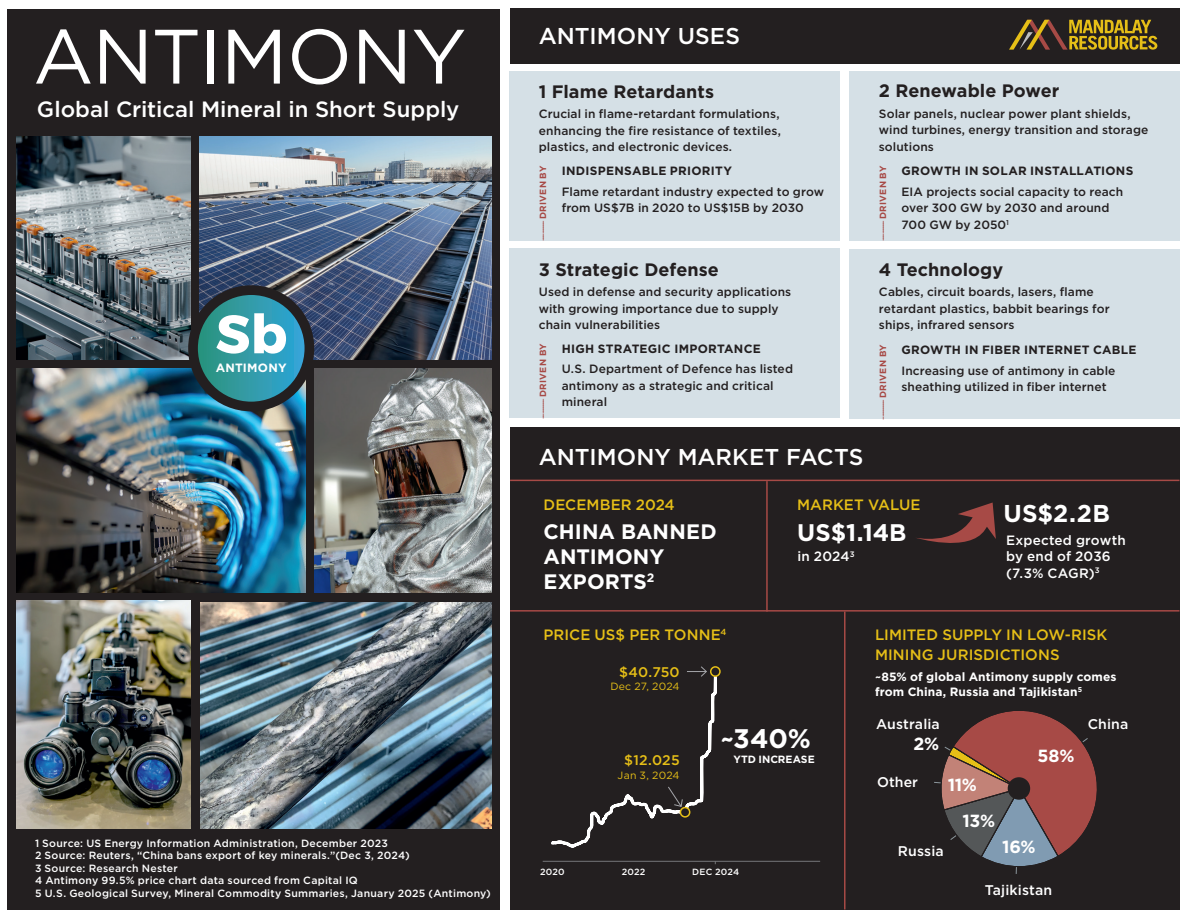
<style>
.page{position:relative;width:1188px;height:918px;background:#fff}
.page>*{position:absolute;margin:0;border:0;box-sizing:border-box;transform-origin:0 0}
.t1{font:76.95px "Gotham";letter-spacing:-.01em;color:#fff}
.t2{font:700 26.85px "Gotham";color:#fff}
.t3{font:700 24.3px "Gotham";color:#fff}
.t4{font:700 24px "Gotham";color:#fff}
.t5{font:500 22.95px "Gotham";letter-spacing:.005em;color:#fff}
.t6{font:500 22.05px "Gotham";color:#fff}
.t7{font:700 20.85px/25px "Gotham";letter-spacing:.005em;color:#fff}
.t8{font:700 18px "Gotham";color:#231f20}
.t9{font:700 17.55px "Gotham";letter-spacing:-.01em;color:#fff}
.t10{font:500 15px/19.5px "Gotham";letter-spacing:.005em;color:#e6bf17}
.t11{font:500 14.1px "Gotham";letter-spacing:.01em;color:#fff}
.t12{font:500 13.95px "Gotham";letter-spacing:.01em;color:#e6bf17}
.t13{font:500 13.5px/16.5px "Gotham";letter-spacing:.01em;color:#fff}
.t14{font:500 12px/16.5px "Gotham";letter-spacing:.005em;color:#231f20}
.t15{font:700 12px "Gotham";letter-spacing:.02em;color:#231f20}
.t16{font:700 12px/14.4px "Gotham";letter-spacing:.01em;color:#fff}
.t17{font:500 10.5px/12.6px "Gotham";letter-spacing:.025em;color:#fff}
.t18{font:10.5px "Gotham";letter-spacing:.02em;color:#e6bf17}
.t19{font:700 10.5px "Gotham";color:#fff}
.t20{font:9px "Gotham";color:#a74a46}
.t21{font:500 9px "Gotham";letter-spacing:.025em;color:#fff}
.s1{font-weight:700}
</style>
<div class="page">
<div style="left:510px;top:427px;width:669px;height:482px;background:#231f20"></div>
<div style="left:849px;top:249px;width:330px;height:170px;background:#d5e0e6"></div>
<div style="left:509px;top:72px;width:330px;height:169px;background:#d5e0e6"></div>
<div style="left:849px;top:72px;width:330px;height:169px;background:#d5e0e6"></div>
<div style="left:509px;top:248px;width:330px;height:169px;background:#d5e0e6"></div>
<svg style="left:934px;top:711px;width:163px;height:163px"></svg>
<div style="left:7px;top:9px;width:493px;height:900px;background:#231f20"></div>
<div style="left:510px;top:9px;width:669px;height:55px;background:#231f20"></div>
<img style="left:16px;top:136px;width:175px;height:224px">
<img style="left:16px;top:368px;width:290px;height:224px">
<img style="left:314px;top:368px;width:178px;height:225px">
<img style="left:199px;top:136px;width:293px;height:224px">
<img style="left:200px;top:602px;width:292px;height:226px">
<svg style="left:1009px;top:20px;width:148px;height:30px"></svg>
<hr style="left:543px;top:861px;width:277px;height:1px;background:#757679">
<hr style="left:766px;top:481px;width:2px;height:131px;background:#a74a46">
<hr style="left:844px;top:612px;width:2px;height:297px;background:#a74a46">
<hr style="left:510px;top:610px;width:669px;height:2px;background:#a74a46">
<hr style="left:510px;top:480px;width:669px;height:1px;background:#a74a46">
<div style="left:188px;top:285px;width:126px;height:126px;background:#231f20;border-radius:50%"></div>
<div style="left:198px;top:295px;width:107px;height:107px;background:linear-gradient(to right,#2c937b,#33a1d4);border-radius:53px"></div>
<svg style="left:216px;top:313px;width:70px;height:41px;background:#a1d2d8"></svg>
<svg style="left:917px;top:503px;width:79px;height:40px"></svg>
<svg style="left:549px;top:479px;width:169px;height:386px"></svg>
<div style="left:680px;top:808px;width:10px;height:9px;background:#231f20;border-radius:50%"></div>
<div style="left:680px;top:807px;width:10px;height:11px;border:2px solid #e6bf17;border-radius:50%"></div>
<div style="left:711px;top:667px;width:9px;height:9px;background:#231f20;border-radius:50%"></div>
<div style="left:710px;top:666px;width:11px;height:11px;border:2px solid #e6bf17;border-radius:50%"></div>
<img style="left:16px;top:601px;width:175px;height:227px">
<div style="left:1008px;top:777px;width:22px;height:23px;background:#231f20;border-radius:50%"></div>
<h1 class="t1" style="left:33px;top:7px;width:435px">ANTIMONY</h1>
<h3 class="t6" style="left:37px;top:95px;width:424px">Global Critical Mineral in Short Supply</h3>
<p class="t16" style="left:216px;top:360px;width:73px">ANTIMONY</p>
<p class="t17" style="left:35px;top:836px;width:457px">1 Source: US Energy Information Administration, December 2023<br>2 Source: Reuters, “China bans export of key minerals.”(Dec 3, 2024)<br>3 Source: Research Nester<br>4 Antimony 99.5% price chart data sourced from Capital IQ<br>5 U.S. Geological Survey, Mineral Commodity Summaries, January 2025 (Antimony)</p>
<h3 class="t5" style="left:539px;top:21px;width:203px">ANTIMONY USES</h3>
<h3 class="t8" style="left:539px;top:79px;width:177px">1 Flame Retardants</h3>
<p class="t14" style="left:539px;top:106px;width:244px;text-align:justify">Crucial in flame-retardant formulations, enhancing the fire resistance of textiles, plastics, and electronic devices.</p>
<h3 class="t8" style="left:879px;top:79px;width:182px">2 Renewable Power</h3>
<p class="t14" style="left:879px;top:105px;width:271px">Solar panels, nuclear power plant shields, wind turbines, energy transition and storage solutions</p>
<p class="t20" style="left:537px;top:241px;width:77px;rotate:-90deg">--------- <span class="s1">D R I V E N B Y</span></p>
<p class="t20" style="left:877px;top:241px;width:77px;rotate:-90deg">--------- <span class="s1">D R I V E N B Y</span></p>
<p class="t15" style="left:562px;top:163px;width:172px">INDISPENSABLE PRIORITY</p>
<p class="t14" style="left:562px;top:183px;width:264px">Flame retardant industry expected to grow from US$7B in 2020 to US$15B by 2030</p>
<p class="t15" style="left:901px;top:163px;width:234px">GROWTH IN SOLAR INSTALLATIONS</p>
<p class="t14" style="left:901px;top:183px;width:223px">EIA projects social capacity to reach over 300 GW by 2030 and around<br>700 GW by 2050<sup>1</sup></p>
<h3 class="t8" style="left:539px;top:257px;width:182px">3 Strategic Defense</h3>
<p class="t14" style="left:539px;top:284px;width:254px">Used in defense and security applications with growing importance due to supply chain vulnerabilities</p>
<p class="t20" style="left:537px;top:419px;width:77px;rotate:-90deg">--------- <span class="s1">D R I V E N B Y</span></p>
<p class="t15" style="left:562px;top:340px;width:200px">HIGH STRATEGIC IMPORTANCE</p>
<p class="t14" style="left:562px;top:361px;width:233px">U.S. Department of Defence has listed antimony as a strategic and critical mineral</p>
<h3 class="t5" style="left:539px;top:441px;width:326px">ANTIMONY MARKET FACTS</h3>
<h3 class="t8" style="left:879px;top:257px;width:126px">4 Technology</h3>
<p class="t14" style="left:879px;top:284px;width:232px">Cables, circuit boards, lasers, flame retardant plastics, babbit bearings for ships, infrared sensors</p>
<p class="t20" style="left:877px;top:420px;width:77px;rotate:-90deg">--------- <span class="s1">D R I V E N B Y</span></p>
<p class="t15" style="left:901px;top:342px;width:237px">GROWTH IN FIBER INTERNET CABLE</p>
<p class="t14" style="left:901px;top:362px;width:216px">Increasing use of antimony in cable sheathing utilized in fiber internet</p>
<p class="t10" style="left:544px;top:494px;width:133px">DECEMBER 2024</p>
<h3 class="t7" style="left:544px;top:519px;width:175px">CHINA BANNED<br>ANTIMONY<br>EXPORTS<sup>2</sup></h3>
<p class="t10" style="left:797px;top:494px;width:125px">MARKET VALUE</p>
<h3 class="t4" style="left:797px;top:517px;width:111px">US$1.14B</h3>
<p class="t13" style="left:798px;top:548px;width:59px">in 2024<sup>3</sup></p>
<h3 class="t3" style="left:1004px;top:498px;width:108px">US$2.2B</h3>
<p class="t13" style="left:1006px;top:532px;width:121px">Expected growth by end of 2036 (7.3% CAGR)<sup>3</sup></p>
<p class="t10" style="left:544px;top:625px;width:184px">PRICE US$ PER TONNE<sup>4</sup></p>
<p class="t10" style="left:875px;top:625px;width:234px">LIMITED SUPPLY IN LOW-RISK<br>MINING JURISDICTIONS</p>
<p class="t21" style="left:540px;top:866px;width:26px">2020</p>
<p class="t12" style="left:619px;top:663px;width:62px">$40.750</p>
<p class="t18" style="left:610px;top:679px;width:71px">Dec 27, 2024</p>
<p class="t12" style="left:624px;top:750px;width:57px">$12.025</p>
<p class="t18" style="left:618px;top:769px;width:64px">Jan 3, 2024</p>
<h2 class="t2" style="left:721px;top:721px;width:92px">~340%</h2>
<p class="t19" style="left:733px;top:752px;width:83px">YTD INCREASE</p>
<p class="t21" style="left:622px;top:866px;width:25px">2022</p>
<p class="t21" style="left:692px;top:866px;width:49px">DEC 2024</p>
<p class="t16" style="left:875px;top:670px;width:243px">~85% of global Antimony supply comes from China, Russia and Tajikistan<sup>5</sup></p>
<p class="t11" style="left:876px;top:715px;width:65px">Australia</p>
<h3 class="t9" style="left:913px;top:732px;width:27px">2%</h3>
<p class="t11" style="left:877px;top:773px;width:42px">Other</p>
<h3 class="t9" style="left:948px;top:773px;width:31px">11%</h3>
<h3 class="t9" style="left:962px;top:809px;width:34px">13%</h3>
<h3 class="t9" style="left:1038px;top:744px;width:38px">58%</h3>
<p class="t11" style="left:898px;top:841px;width:48px">Russia</p>
<h3 class="t9" style="left:1002px;top:835px;width:35px">16%</h3>
<p class="t11" style="left:985px;top:881px;width:69px">Tajikistan</p>
<p class="t11" style="left:1088px;top:715px;width:42px">China</p>
</div>
